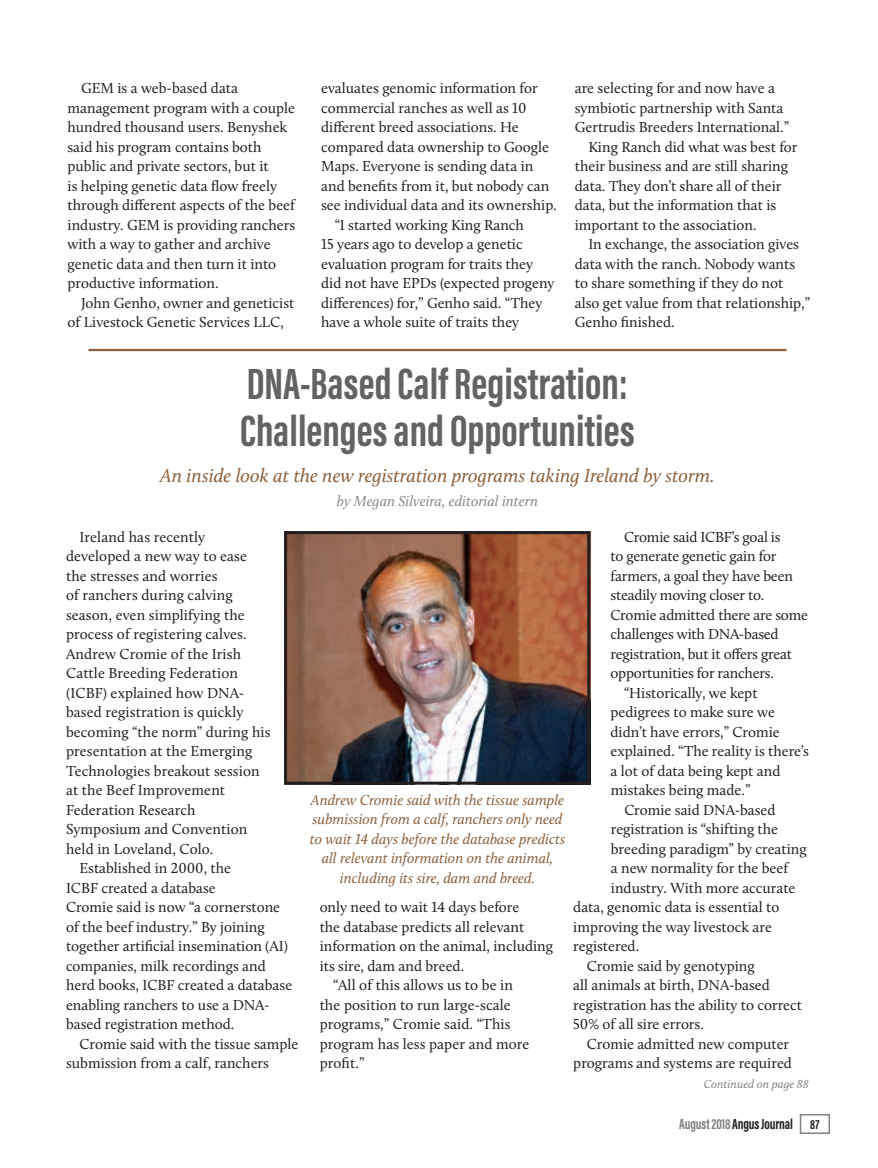
<style>
.page{position:relative;width:878px;height:1168px;background:#fff}
.page>*{position:absolute;margin:0;border:0;box-sizing:border-box;transform-origin:0 0}
.headline2{font:700 45px/46.5px "Acumin Pro Extra Cond";color:#636366}
.T2_Deck{font:italic 19.5px "Calluna";color:#8b603c}
.Body_Text{font:15px/19.5px "Calluna";color:#231f20}
.T2_Cutline{font:italic 15px/19.5px "Calluna";color:#8b603c;text-align:center}
.T2_byline{font:italic 15px "Calluna";color:#87898c}
.t1{font:700 15px "Acumin Pro Extra Cond";letter-spacing:-.01em;color:#231f20}
.Jump_To_caption{font:italic 12px "Calluna";color:#808285}
.s1{color:#808285}
.s2{font-size:13.5px}
</style>
<div class="page">
<hr style="left:88px;top:349px;width:698px;height:2px;background:#8b603c">
<img style="left:288px;top:535px;width:298px;height:245px">
<div style="left:284px;top:531px;width:306px;height:253px;border:3px solid #231f20"></div>
<div style="left:799px;top:1114px;width:31px;height:20px;border:2px solid #808285"></div>
<p class="Body_Text" style="left:68px;top:78px;width:229px;text-indent:14px">GEM is a web-based data management program with a couple hundred thousand users. Benyshek said his program contains both public and private sectors, but it<br>is helping genetic data flow freely through different aspects of the beef industry. GEM is providing ranchers with a way to gather and archive genetic data and then turn it into productive information.</p>
<p class="Body_Text" style="left:68px;top:293px;width:228px;text-indent:14px">John Genho, owner and geneticist of Livestock Genetic Services LLC,</p>
<p class="Body_Text" style="left:321px;top:78px;width:237px">evaluates genomic information for commercial ranches as well as 10 different breed associations. He compared data ownership to Google Maps. Everyone is sending data in and benefits from it, but nobody can see individual data and its ownership.</p>
<p class="Body_Text" style="left:321px;top:215px;width:235px;text-indent:14px">“I started working King Ranch<br>15 years ago to develop a genetic evaluation program for traits they did not have EPDs (expected progeny differences) for,” Genho said. “They have a whole suite of traits they</p>
<p class="Body_Text" style="left:574px;top:78px;width:216px">are selecting for and now have a symbiotic partnership with Santa<br>Gertrudis Breeders International.”</p>
<p class="Body_Text" style="left:574px;top:137px;width:224px;text-indent:14px">King Ranch did what was best for their business and are still sharing data. They don’t share all of their data, but the information that is important to the association.</p>
<p class="Body_Text" style="left:574px;top:234px;width:237px;text-indent:14px">In exchange, the association gives data with the ranch. Nobody wants to share something if they do not also get value from that relationship,”<br>Genho finished.</p>
<p class="headline2" style="left:240px;top:360px;width:396px">DNA-Based Calf Registration:<br>Challenges and Opportunities</p>
<p class="T2_Deck" style="left:160px;top:463px;width:556px">An inside look at the new registration programs taking Ireland by storm.</p>
<p class="T2_byline" style="left:337px;top:491px;width:203px">by Megan Silveira, editorial intern</p>
<p class="Body_Text" style="left:66px;top:527px;width:206px;text-indent:14px">Ireland has recently developed a new way to ease the stresses and worries<br>of ranchers during calving season, even simplifying the process of registering calves.<br>Andrew Cromie of the Irish<br>Cattle Breeding Federation (ICBF) explained how DNA&shy;based registration is quickly becoming “the norm” during his presentation at the Emerging<br>Technologies breakout session at the Beef Improvement<br>Federation Research<br>Symposium and Convention held in Loveland, Colo.</p>
<p class="Body_Text" style="left:66px;top:858px;width:228px;text-indent:14px">Established in 2000, the<br>ICBF created a database<br>Cromie said is now “a cornerstone of the beef industry.” By joining together artificial insemination (AI) companies, milk recordings and herd books, ICBF created a database enabling ranchers to use a DNA&shy;based registration method.</p>
<p class="Body_Text" style="left:66px;top:1034px;width:234px;text-indent:14px">Cromie said with the tissue sample submission from a calf, ranchers</p>
<p class="Body_Text" style="left:610px;top:527px;width:199px;text-indent:14px">Cromie said ICBF’s goal is<br>to generate genetic gain for farmers, a goal they have been steadily moving closer to.<br>Cromie admitted there are some challenges with DNA-based registration, but it offers great opportunities for ranchers.</p>
<p class="Body_Text" style="left:610px;top:683px;width:200px;text-indent:14px">“Historically, we kept pedigrees to make sure we didn’t have errors,” Cromie explained. “The reality is there’s a lot of data being kept and mistakes being made.”</p>
<p class="Body_Text" style="left:624px;top:800px;width:153px">Cromie said DNA-based</p>
<p class="Body_Text" style="left:610px;top:819px;width:169px">registration is “shifting the</p>
<p class="Body_Text" style="left:610px;top:839px;width:197px">breeding paradigm” by creating</p>
<p class="Body_Text" style="left:610px;top:858px;width:179px">a new normality for the beef</p>
<p class="Body_Text" style="left:610px;top:878px;width:186px">industry. With more accurate</p>
<p class="Body_Text" style="left:573px;top:897px;width:207px">data, genomic data is essential to</p>
<p class="Body_Text" style="left:573px;top:917px;width:200px">improving the way livestock are</p>
<p class="Body_Text" style="left:573px;top:936px;width:67px">registered.</p>
<p class="Body_Text" style="left:573px;top:956px;width:230px;text-indent:14px">Cromie said by genotyping<br>all animals at birth, DNA-based registration has the ability to correct<br>50% of all sire errors.</p>
<p class="Body_Text" style="left:573px;top:1034px;width:220px;text-align:right">Cromie admitted new computer programs and systems are required</p>
<p class="T2_Cutline" style="left:310px;top:790px;width:257px">Andrew Cromie said with the tissue sample submission from a calf, ranchers only need to wait 14 days before the database predicts all relevant information on the animal, including its sire, dam and breed.</p>
<p class="Body_Text" style="left:320px;top:897px;width:235px">only need to wait 14 days before<br>the database predicts all relevant information on the animal, including its sire, dam and breed.</p>
<p class="Body_Text" style="left:320px;top:975px;width:211px;text-indent:14px">“All of this allows us to be in the position to run large-scale programs,” Cromie said. “This program has less paper and more profit.”</p>
<p class="Jump_To_caption" style="left:703px;top:1076px;width:107px">Continued on page 88</p>
<p class="t1" style="left:679px;top:1115px;width:142px"><span class="s1">August 2018</span> Angus Journal <span class="s2">87</span></p>
</div>
